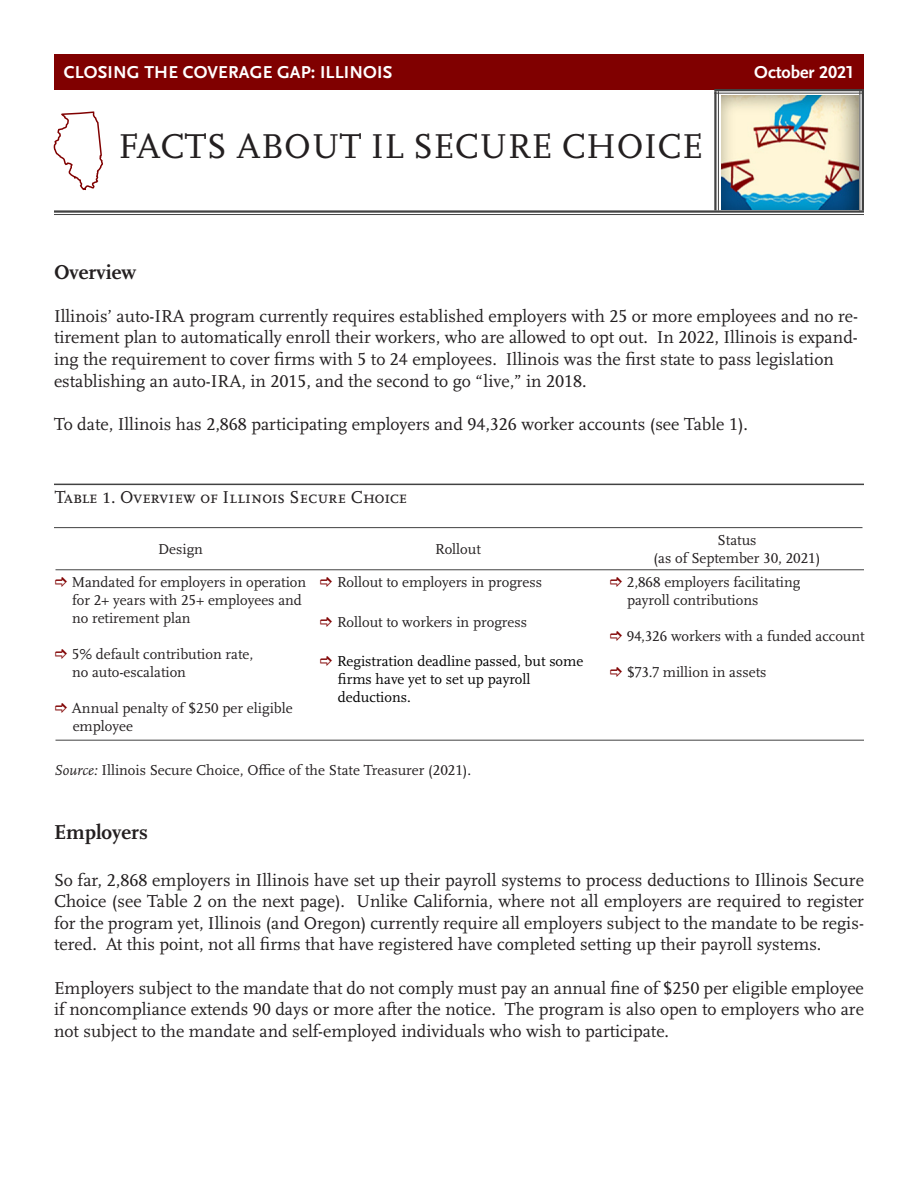
<style>
.page{position:relative;width:918px;height:1188px;background:#fff}
.page>*{position:absolute;margin:0;border:0;box-sizing:border-box;transform-origin:0 0}
.t1{font:36px "Scala OT";letter-spacing:.01em;color:#231f20}
.t2{font:700 21px "Scala OT";color:#231f20}
.t3{font:18px/21.6px "Scala OT";color:#231f20;text-align:justify}
.t4{font:700 18px "Scala Sans OT";letter-spacing:.01em;color:#fff}
.t5{font:18px "Scala OT";letter-spacing:-.02em;color:#231f20}
.t6{font:15px/18px "Scala OT";color:#231f20}
.t7{font:15px/18px "Scala OT";color:#000}
.s1{font-style:italic}
</style>
<div class="page">
<div style="left:54px;top:54px;width:810px;height:35px;background:#800000"></div>
<hr style="left:54px;top:210px;width:810px;height:3px;background:#424242">
<hr style="left:54px;top:214px;width:810px;height:1px;background:#424242">
<hr style="left:54px;top:484px;width:810px;height:1px;background:#424242">
<hr style="left:54px;top:527px;width:808px;height:1px;background:#424242">
<hr style="left:56px;top:569px;width:808px;height:1px;background:#424242">
<hr style="left:56px;top:740px;width:808px;height:1px;background:#424242">
<img style="left:721px;top:95px;width:137px;height:114px">
<hr style="left:714px;top:91px;width:3px;height:119px;background:#424242">
<hr style="left:718px;top:91px;width:1px;height:119px;background:#424242">
<hr style="left:714px;top:89px;width:150px;height:2px;background:#424242">
<hr style="left:714px;top:93px;width:150px;height:1px;background:#424242">
<hr style="left:862px;top:89px;width:2px;height:122px;background:#424242">
<hr style="left:859px;top:89px;width:1px;height:122px;background:#424242">
<svg style="left:53px;top:111px;width:50px;height:80px"></svg>
<p class="t4" style="left:64px;top:62px;width:330px">CLOSING THE COVERAGE GAP: ILLINOIS</p>
<p class="t4" style="left:754px;top:62px;width:101px">October 2021</p>
<p class="t1" style="left:118px;top:127px;width:586px">FACTS ABOUT IL SECURE CHOICE</p>
<p class="t2" style="left:54px;top:260px;width:84px">Overview</p>
<p class="t3" style="left:54px;top:306px;width:806px;text-align:left">Illinois’ auto-IRA program currently requires established employers with 25 or more employees and no re&shy;tirement plan to automatically enroll their workers, who are allowed to opt out. In 2022, Illinois is expand&shy;ing the requirement to cover firms with 5 to 24 employees. Illinois was the first state to pass legislation establishing an auto-IRA, in 2015, and the second to go “live,” in 2018.</p>
<p class="t3" style="left:54px;top:414px;width:696px">To date, Illinois has 2,868 participating employers and 94,326 worker accounts (see Table 1).</p>
<p class="t5" style="left:55px;top:488px;width:354px">Table 1. Overview of Illinois Secure Choice</p>
<p class="t6" style="left:158px;top:541px;width:46px">Design</p>
<p class="t6" style="left:435px;top:541px;width:47px">Rollout</p>
<p class="t6" style="left:72px;top:573px;width:236px">Mandated for employers in operation for 2+ years with 25+ employees and no retirement plan</p>
<p class="t6" style="left:72px;top:645px;width:183px">5% default contribution rate, no auto-escalation</p>
<p class="t6" style="left:72px;top:699px;width:222px">Annual penalty of $250 per eligible employee</p>
<p class="t6" style="left:337px;top:573px;width:207px">Rollout to employers in progress</p>
<p class="t6" style="left:337px;top:613px;width:192px">Rollout to workers in progress</p>
<p class="t7" style="left:337px;top:653px;width:248px">Registration deadline passed, but some firms have yet to set up payroll deductions.</p>
<p class="t6" style="left:54px;top:761px;width:419px"><span class="s1">Source:</span> Illinois Secure Choice, Office of the State Treasurer (2021).</p>
<p class="t6" style="left:717px;top:532px;width:41px">Status</p>
<p class="t6" style="left:654px;top:550px;width:168px">(as of September 30, 2021)</p>
<p class="t6" style="left:627px;top:573px;width:175px">2,868 employers facilitating payroll contributions</p>
<p class="t6" style="left:627px;top:627px;width:239px">94,326 workers with a funded account</p>
<p class="t6" style="left:627px;top:663px;width:141px">$73.7 million in assets</p>
<p class="t2" style="left:54px;top:820px;width:95px">Employers</p>
<p class="t3" style="left:54px;top:869px;width:812px">So far, 2,868 employers in Illinois have set up their payroll systems to process deductions to Illinois Secure Choice (see Table 2 on the next page). Unlike California, where not all employers are required to register for the program yet, Illinois (and Oregon) currently require all employers subject to the mandate to be regis&shy;tered. At this point, not all firms that have registered have completed setting up their payroll systems.</p>
<p class="t3" style="left:54px;top:977px;width:811px">Employers subject to the mandate that do not comply must pay an annual fine of $250 per eligible employee if noncompliance extends 90 days or more after the notice. The program is also open to employers who are not subject to the mandate and self-employed individuals who wish to participate.</p>
</div>
